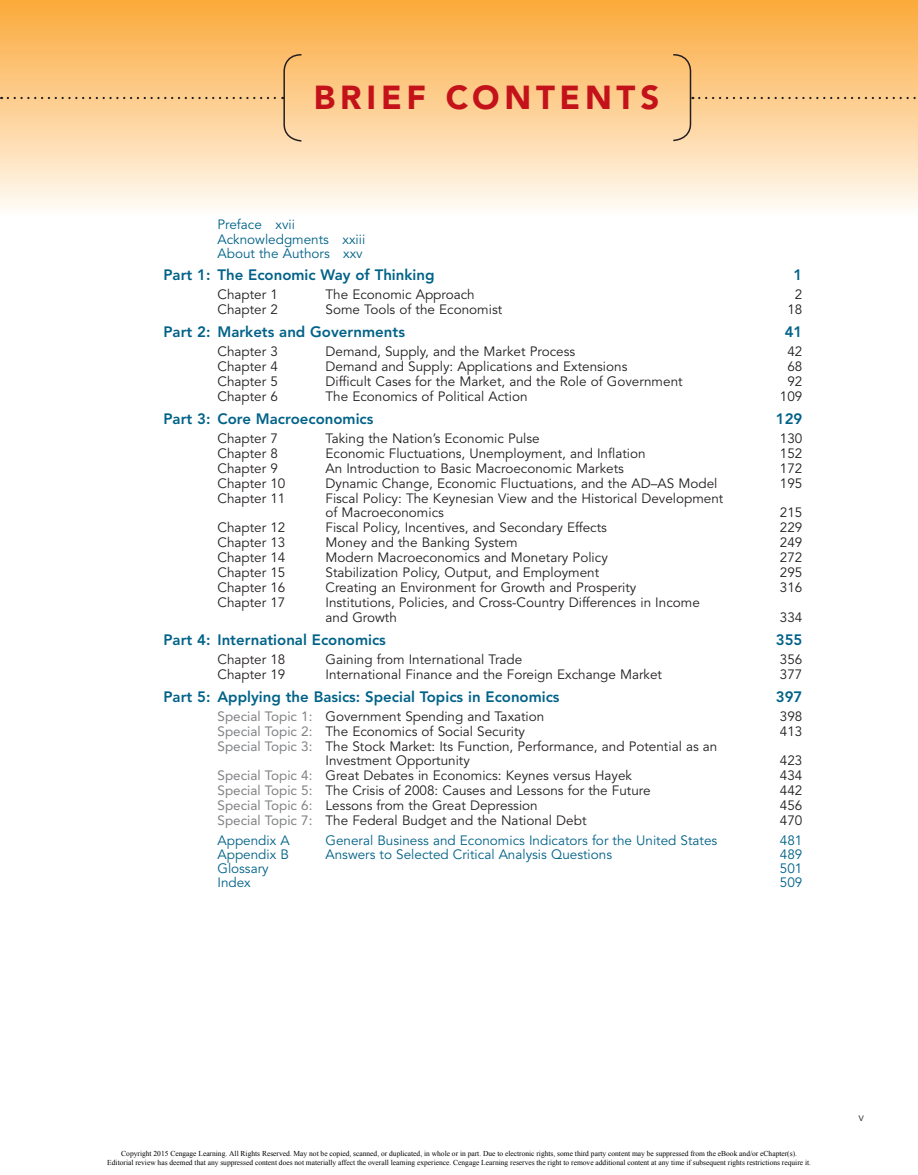
<style>
.page{position:relative;width:918px;height:1175px;background:#fff}
.page>*{position:absolute;margin:0;border:0;box-sizing:border-box;transform-origin:0 0}
.t1{font:900 33px "Avenir LT Std";letter-spacing:.14em;color:#c4121a}
.t2{font:800 15px "Avenir LT Std";color:#006288}
.t3{font:13.5px/14.2px "Avenir LT Std";color:#231f20}
.t4{font:13.5px/14.2px "Avenir LT Std";color:#006288}
.t5{font:300 12px "Avenir LT Std";color:#231f20}
.t6{font:7.5px/9px "Times New Roman";color:#000;text-align:center}
.s1{color:#808285}
</style>
<div class="page">
<div style="left:0;top:0;width:918px;height:218px;background:linear-gradient(to bottom,#fba838,#fffcf8)"></div>
<svg style="left:699px;top:97px;width:219px;height:2px"></svg>
<svg style="left:672px;top:53px;width:21px;height:89px;background:#eabd83"></svg>
<svg style="left:8px;top:53px;width:295px;height:89px;background:#faca8c"></svg>
<p class="t1" style="left:314px;top:78px;width:347px">BRIEF CONTENTS</p>
<p class="t4" style="left:218px;top:218px;width:149px">Preface xvii<br>Acknowledgments xxiii<br>About the Authors xxv</p>
<p class="t2" style="left:164px;top:266px;width:273px">Part 1: The Economic Way of Thinking</p>
<p class="t2" style="left:794px;top:266px;width:10px">1</p>
<p class="t3" style="left:218px;top:288px;width:62px">Chapter 1</p>
<p class="t3" style="left:326px;top:288px;width:151px">The Economic Approach</p>
<p class="t3" style="left:795px;top:288px;width:9px">2</p>
<p class="t3" style="left:217px;top:303px;width:89px">Chapter 2 S</p>
<p class="t3" style="left:333px;top:303px;width:171px">ome Tools of the Economist</p>
<p class="t3" style="left:787px;top:303px;width:17px">18</p>
<p class="t2" style="left:164px;top:323px;width:243px">Part 2: Markets and Governments</p>
<p class="t2" style="left:785px;top:323px;width:19px">41</p>
<p class="t3" style="left:218px;top:345px;width:62px">Chapter 3</p>
<p class="t3" style="left:326px;top:345px;width:251px">Demand, Supply, and the Market Process</p>
<p class="t3" style="left:787px;top:345px;width:17px">42</p>
<p class="t3" style="left:218px;top:360px;width:62px">Chapter 4</p>
<p class="t3" style="left:326px;top:360px;width:303px">Demand and Supply: Applications and Extensions</p>
<p class="t3" style="left:787px;top:360px;width:17px">68</p>
<p class="t3" style="left:218px;top:375px;width:62px">Chapter 5</p>
<p class="t3" style="left:326px;top:375px;width:359px">Difficult Cases for the Market, and the Role of Government</p>
<p class="t3" style="left:787px;top:375px;width:17px">92</p>
<p class="t3" style="left:218px;top:390px;width:62px">Chapter 6</p>
<p class="t3" style="left:326px;top:390px;width:204px">The Economics of Political Action</p>
<p class="t3" style="left:780px;top:390px;width:24px">109</p>
<p class="t2" style="left:164px;top:410px;width:211px">Part 3: Core Macroeconomics</p>
<p class="t2" style="left:776px;top:410px;width:28px">129</p>
<p class="t3" style="left:218px;top:432px;width:62px">Chapter 7</p>
<p class="t3" style="left:326px;top:432px;width:216px">Taking the Nation’s Economic Pulse</p>
<p class="t3" style="left:780px;top:432px;width:24px">130</p>
<p class="t3" style="left:217px;top:447px;width:62px">Chapter 8</p>
<p class="t3" style="left:326px;top:447px;width:322px">Economic Fluctuations, Unemployment, and I nflation</p>
<p class="t3" style="left:780px;top:447px;width:24px">152</p>
<p class="t3" style="left:217px;top:462px;width:62px">Chapter 9</p>
<p class="t3" style="left:326px;top:462px;width:300px">An I ntroduction to Basic Macroeconomic Markets</p>
<p class="t3" style="left:780px;top:462px;width:24px">172</p>
<p class="t3" style="left:217px;top:477px;width:69px">Chapter 10</p>
<p class="t3" style="left:326px;top:477px;width:394px">Dynamic Change, Economic Fluctuations, and the AD–AS Model</p>
<p class="t3" style="left:780px;top:477px;width:24px">195</p>
<p class="t3" style="left:217px;top:492px;width:69px">Chapter 11</p>
<p class="t3" style="left:326px;top:492px;width:399px">Fiscal Policy: The Keynesian View and the Historical Development of Macroeconomics</p>
<p class="t3" style="left:780px;top:506px;width:24px">215</p>
<p class="t3" style="left:217px;top:521px;width:69px">Chapter 12</p>
<p class="t3" style="left:326px;top:521px;width:283px">Fiscal Policy, I ncentives, and Secondary Effects</p>
<p class="t3" style="left:780px;top:521px;width:24px">229</p>
<p class="t3" style="left:217px;top:536px;width:69px">Chapter 13</p>
<p class="t3" style="left:326px;top:536px;width:194px">Money and the Banking System</p>
<p class="t3" style="left:780px;top:536px;width:24px">249</p>
<p class="t3" style="left:217px;top:551px;width:69px">Chapter 14</p>
<p class="t3" style="left:326px;top:551px;width:284px">Modern Macroeconomics and Monetary Policy</p>
<p class="t3" style="left:780px;top:551px;width:24px">272</p>
<p class="t3" style="left:217px;top:566px;width:93px">Chapter 15 S</p>
<p class="t3" style="left:333px;top:566px;width:268px">tabilization Policy, Output, and Employment</p>
<p class="t3" style="left:780px;top:566px;width:24px">295</p>
<p class="t3" style="left:217px;top:581px;width:69px">Chapter 16</p>
<p class="t3" style="left:326px;top:581px;width:312px">Creating an Environment for Growth and Prosperity</p>
<p class="t3" style="left:780px;top:581px;width:24px">316</p>
<p class="t3" style="left:217px;top:596px;width:91px">Chapter 17 I</p>
<p class="t3" style="left:326px;top:596px;width:376px">nstitutions, Policies, and Cross-Country Differences in I ncome and Growth</p>
<p class="t3" style="left:780px;top:610px;width:24px">334</p>
<p class="t2" style="left:164px;top:631px;width:224px">Part 4: I nternational Economics</p>
<p class="t2" style="left:776px;top:631px;width:28px">355</p>
<p class="t3" style="left:218px;top:652px;width:69px">Chapter 18</p>
<p class="t3" style="left:326px;top:652px;width:198px">Gaining from I nternational Trade</p>
<p class="t3" style="left:780px;top:652px;width:24px">356</p>
<p class="t3" style="left:217px;top:667px;width:91px">Chapter 19 I</p>
<p class="t3" style="left:329px;top:667px;width:335px">nternational Finance and the Foreign Exchange Market</p>
<p class="t3" style="left:780px;top:667px;width:24px">377</p>
<p class="t2" style="left:164px;top:688px;width:398px">Part 5: Applying the Basics: Special Topics in Economics</p>
<p class="t2" style="left:776px;top:688px;width:28px">397</p>
<p class="t3" style="left:218px;top:709px;width:328px"><span class="s1">Special Topic 1:</span> Government Spending and Taxation</p>
<p class="t3" style="left:780px;top:709px;width:24px">398</p>
<p class="t3" style="left:217px;top:724px;width:309px"><span class="s1">Special Topic 2:</span> The Economics of Social Security</p>
<p class="t3" style="left:780px;top:724px;width:24px">413</p>
<p class="t3" style="left:326px;top:739px;width:393px;text-indent:-108px"><span class="s1">Special Topic 3:</span> The Stock Market: Its Function, Performance, and Potential as an<br>I nvestment Opportunity</p>
<p class="t3" style="left:780px;top:753px;width:24px">423</p>
<p class="t3" style="left:217px;top:768px;width:416px"><span class="s1">Special Topic 4:</span> Great Debates in Economics: Keynes versus Hayek</p>
<p class="t3" style="left:780px;top:768px;width:24px">434</p>
<p class="t3" style="left:217px;top:783px;width:435px"><span class="s1">Special Topic 5:</span> The Crisis of 2008: Causes and Lessons for the Future</p>
<p class="t3" style="left:780px;top:783px;width:24px">442</p>
<p class="t3" style="left:217px;top:798px;width:322px"><span class="s1">Special Topic 6:</span> Lessons from the Great Depression</p>
<p class="t3" style="left:780px;top:798px;width:24px">456</p>
<p class="t3" style="left:217px;top:813px;width:371px"><span class="s1">Special Topic 7:</span> The Federal Budget and the National Debt</p>
<p class="t3" style="left:780px;top:813px;width:24px">470</p>
<p class="t4" style="left:217px;top:833px;width:74px">Appendix A</p>
<p class="t4" style="left:326px;top:833px;width:393px">General Business and Economics I ndicators for the United States</p>
<p class="t4" style="left:780px;top:833px;width:24px">481</p>
<p class="t4" style="left:217px;top:847px;width:73px">Appendix B</p>
<p class="t4" style="left:326px;top:847px;width:288px">Answers to Selected Critical Analysis Questions</p>
<p class="t4" style="left:780px;top:847px;width:24px">489</p>
<p class="t4" style="left:217px;top:861px;width:53px">Glossary</p>
<p class="t4" style="left:780px;top:861px;width:24px">501</p>
<p class="t4" style="left:218px;top:876px;width:35px">I ndex</p>
<p class="t4" style="left:780px;top:876px;width:24px">509</p>
<p class="t6" style="left:107px;top:1149px;width:705px">Copyright 2015 Cengage Learning. All Rights Reserved. May not be copied, scanned, or duplicated, in whole or in part. Due to electronic rights, some third party content may be suppressed from the eBook and/or eChapter(s).<br>Editorial review has deemed that any suppressed content does not materially affect the overall learning experience. Cengage Learning reserves the right to remove additional content at any time if subsequent rights restrictions require it.</p>
<p class="t5" style="left:858px;top:1109px;width:7px">v</p>
</div>
